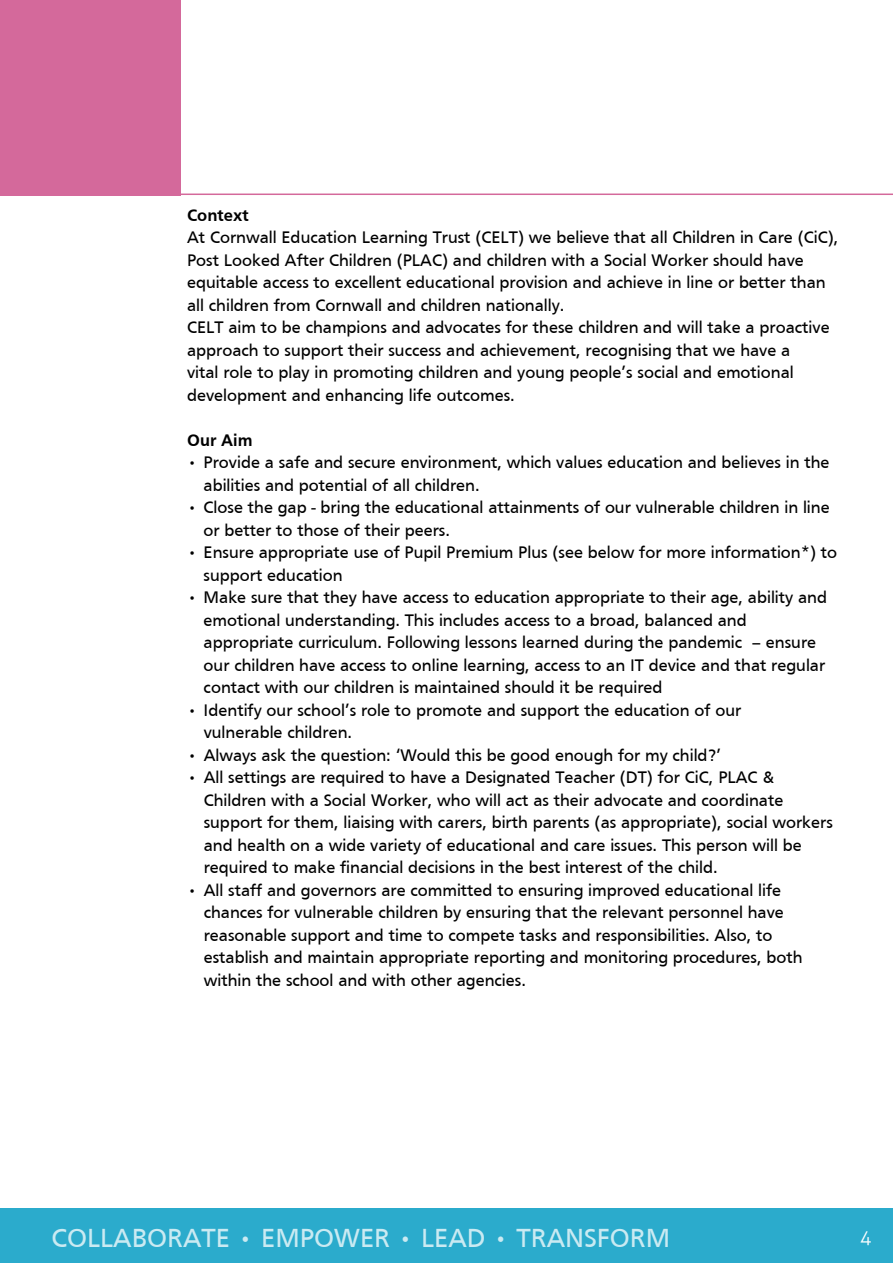
<style>
.page{position:relative;width:893px;height:1263px;background:#fff}
.page>*{position:absolute;margin:0;border:0;box-sizing:border-box;transform-origin:0 0}
.t1{font:27px "Frutiger";color:#caeaf2}
.t2{font:300 19.5px "Aller";color:#fff}
.t3{font:17.25px/22.5px "Frutiger";color:#000}
.t4{font:700 17.25px "Frutiger";color:#000}
</style>
<div class="page">
<div style="left:0;top:1209px;width:893px;height:54px;background:#2babcc"></div>
<hr style="left:181px;top:194px;width:712px;height:1px;background:#d4699b">
<div style="left:0;top:0;width:180px;height:196px;background:#d4699b"></div>
<p class="t4" style="left:187px;top:205px;width:63px">Context</p>
<p class="t3" style="left:187px;top:226px;width:653px">At Cornwall Education Learning Trust (CELT) we believe that all Children in Care (CiC), Post Looked After Children (PLAC) and children with a Social Worker should have equitable access to excellent educational provision and achieve in line or better than all children from Cornwall and children nationally.<br>CELT aim to be champions and advocates for these children and will take a proactive approach to support their success and achievement, recognising that we have a<br>vital role to play in promoting children and young people’s social and emotional development and enhancing life outcomes.</p>
<p class="t4" style="left:187px;top:430px;width:67px">Our Aim</p>
<p class="t3" style="left:204px;top:451px;width:627px;text-indent:-17px">• Provide a safe and secure environment, which values education and believes in the abilities and potential of all children.</p>
<p class="t3" style="left:204px;top:496px;width:628px;text-indent:-17px">• Close the gap - bring the educational attainments of our vulnerable children in line or better to those of their peers.</p>
<p class="t3" style="left:204px;top:541px;width:635px;text-indent:-17px">• Ensure appropriate use of Pupil Premium Plus (see below for more information*) to support education</p>
<p class="t3" style="left:204px;top:586px;width:625px;text-indent:-17px">• Make sure that they have access to education appropriate to their age, ability and emotional understanding. This includes access to a broad, balanced and appropriate curriculum. Following lessons learned during the pandemic – ensure our children have access to online learning, access to an IT device and that regular contact with our children is maintained should it be required</p>
<p class="t3" style="left:204px;top:699px;width:539px;text-indent:-17px">• Identify our school’s role to promote and support the education of our vulnerable children.</p>
<p class="t3" style="left:187px;top:744px;width:535px">• Always ask the question: ‘Would this be good enough for my child?’</p>
<p class="t3" style="left:204px;top:766px;width:631px;text-indent:-17px">• All settings are required to have a Designated Teacher (DT) for CiC, PLAC &amp; Children with a Social Worker, who will act as their advocate and coordinate support for them, liaising with carers, birth parents (as appropriate), social workers and health on a wide variety of educational and care issues. This person will be required to make financial decisions in the best interest of the child.</p>
<p class="t3" style="left:204px;top:878px;width:600px;text-indent:-17px">• All staff and governors are committed to ensuring improved educational life chances for vulnerable children by ensuring that the relevant personnel have reasonable support and time to compete tasks and responsibilities. Also, to establish and maintain appropriate reporting and monitoring procedures, both within the school and with other agencies.</p>
<h1 class="t1" style="left:52px;top:1222px;width:620px">COLLABORATE • EMPOWER • LEAD • TRANSFORM</h1>
<p class="t2" style="left:860px;top:1225px;width:13px">4</p>
</div>
